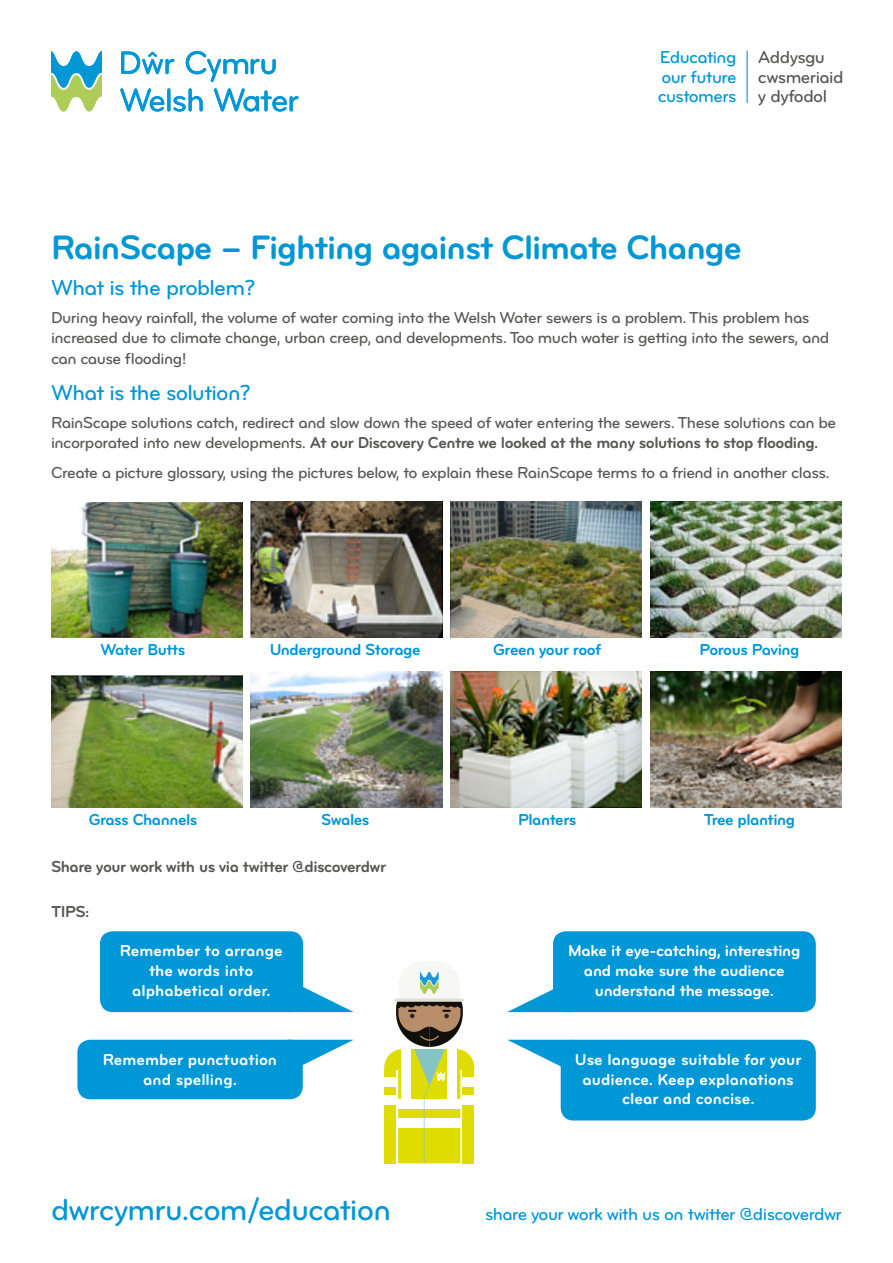
<style>
.page{position:relative;width:893px;height:1263px;background:#fff}
.page>*{position:absolute;margin:0;border:0;box-sizing:border-box;transform-origin:0 0}
.t1{font:35.25px "Bryant Pro Bold Alternate";letter-spacing:-.03em;color:#0097d7}
.t2{font:31.5px "Bryant Pro Medium Alternate";letter-spacing:-.025em;color:#0097d7}
.t3{font:22.5px "Bryant Pro Medium Alternate";letter-spacing:-.03em;color:#0097d7}
.t4{font:18px/19.5px "Bryant Pro Medium Alternate";letter-spacing:-.03em;color:#0097d7;text-align:justify}
.t5{font:18px/19.5px "Bryant Pro Medium Alternate";letter-spacing:-.03em;color:#575756}
.t6{font:16.5px/19.8px "Bryant Pro Medium Alternate";letter-spacing:-.03em;color:#575756}
.t7{font:16.5px/19.8px "Bryant Pro Bold Alternate";color:#fff;text-align:center}
.t8{font:16.5px "Bryant Pro Bold Alternate";letter-spacing:-.03em;color:#575756}
.t9{font:16.5px "Bryant Pro Bold Alternate";letter-spacing:-.03em;color:#0097d7}
.t10{font:16.5px/19.8px "Bryant Pro Bold Alternate";letter-spacing:-.02em;color:#fff;text-align:center}
.s1{font-size:45px;color:#fff}
.s2{font-family:"Bryant Pro Medium Alternate"}
</style>
<div class="page">
<div style="left:100px;top:931px;width:203px;height:81px;background:#0097d7;border-radius:13px"></div>
<svg style="left:294px;top:979px;width:60px;height:33px"></svg>
<div style="left:77px;top:1040px;width:226px;height:59px;background:#0097d7;border-radius:13px"></div>
<svg style="left:294px;top:1040px;width:59px;height:32px"></svg>
<div style="left:561px;top:1040px;width:255px;height:80px;background:#0097d7;border-radius:13px"></div>
<svg style="left:508px;top:1040px;width:62px;height:32px"></svg>
<svg style="left:507px;top:989px;width:55px;height:23px"></svg>
<div style="left:553px;top:931px;width:263px;height:81px;background:#0097d7;border-radius:13px"></div>
<svg style="left:384px;top:971px;width:90px;height:192px"></svg>
<svg style="left:51px;top:51px;width:51px;height:60px"></svg>
<svg style="left:120px;top:88px;width:44px;height:24px"></svg>
<hr style="left:167px;top:88px;width:3px;height:23px;background:#0097d7;border-radius:2px">
<svg style="left:173px;top:88px;width:30px;height:24px"></svg>
<svg style="left:214px;top:88px;width:85px;height:24px"></svg>
<svg style="left:121px;top:51px;width:53px;height:23px"></svg>
<svg style="left:186px;top:51px;width:90px;height:31px"></svg>
<hr style="left:747px;top:51px;width:1px;height:51px;background:#0097d7">
<img style="left:51px;top:502px;width:191px;height:136px">
<img style="left:251px;top:502px;width:191px;height:136px">
<img style="left:450px;top:502px;width:192px;height:136px">
<img style="left:650px;top:502px;width:191px;height:136px">
<img style="left:51px;top:675px;width:191px;height:133px">
<img style="left:251px;top:672px;width:191px;height:136px">
<img style="left:450px;top:672px;width:192px;height:136px">
<img style="left:650px;top:672px;width:191px;height:136px">
<p class="t4" style="left:658px;top:48px;width:80px">Educating our future customers</p>
<p class="t5" style="left:758px;top:47px;width:87px">Addysgu cwsmeriaid y dyfodol</p>
<h1 class="t1" style="left:51px;top:226px;width:714px">RainScape – Fighting against Climate Change<span class="s1">k</span></h1>
<h3 class="t3" style="left:51px;top:273px;width:206px">What is the problem?</h3>
<p class="t6" style="left:51px;top:308px;width:780px">During heavy rainfall, the volume of water coming into the Welsh Water sewers is a problem. This problem has increased due to climate change, urban creep, and developments. Too much water is getting into the sewers, and</p>
<p class="t6" style="left:51px;top:349px;width:137px">can cause flooding!</p>
<h3 class="t3" style="left:51px;top:379px;width:201px">What is the solution?</h3>
<p class="t6" style="left:51px;top:413px;width:787px">RainScape solutions catch, redirect and slow down the speed of water entering the sewers. These solutions can be</p>
<p class="t8" style="left:51px;top:432px;width:769px"><span class="s2">incorporated into new developments.</span> At our Discovery Centre we looked at the many solutions to stop flooding.</p>
<p class="t6" style="left:51px;top:463px;width:780px">Create a picture glossary, using the pictures below, to explain these RainScape terms to a friend in another class.</p>
<p class="t9" style="left:101px;top:639px;width:86px">Water Butts</p>
<p class="t9" style="left:270px;top:639px;width:152px">Underground Storage</p>
<p class="t9" style="left:493px;top:639px;width:110px">Green your roof</p>
<p class="t9" style="left:699px;top:639px;width:102px">Porous Paving</p>
<p class="t9" style="left:89px;top:809px;width:110px">Grass Channels</p>
<p class="t9" style="left:321px;top:809px;width:50px">Swales</p>
<p class="t9" style="left:518px;top:809px;width:60px">Planters</p>
<p class="t9" style="left:704px;top:809px;width:93px">Tree planting</p>
<p class="t8" style="left:51px;top:856px;width:337px">Share your work with us via twitter @discoverdwr</p>
<p class="t8" style="left:51px;top:902px;width:40px">TIPS:</p>
<p class="t7" style="left:120px;top:941px;width:164px">Remember to arrange the words into alphabetical order.</p>
<p class="t10" style="left:568px;top:941px;width:234px">Make it eye-catching, interesting and make sure the audience understand the message.</p>
<p class="t7" style="left:103px;top:1049px;width:176px">Remember punctuation and spelling.</p>
<p class="t7" style="left:575px;top:1049px;width:228px">Use language suitable for your audience. Keep explanations clear and concise.</p>
<h2 class="t2" style="left:51px;top:1190px;width:342px">dwrcymru.com/education</h2>
<p class="t4" style="left:485px;top:1205px;width:358px">share your work with us on twitter @discoverdwr</p>
</div>
